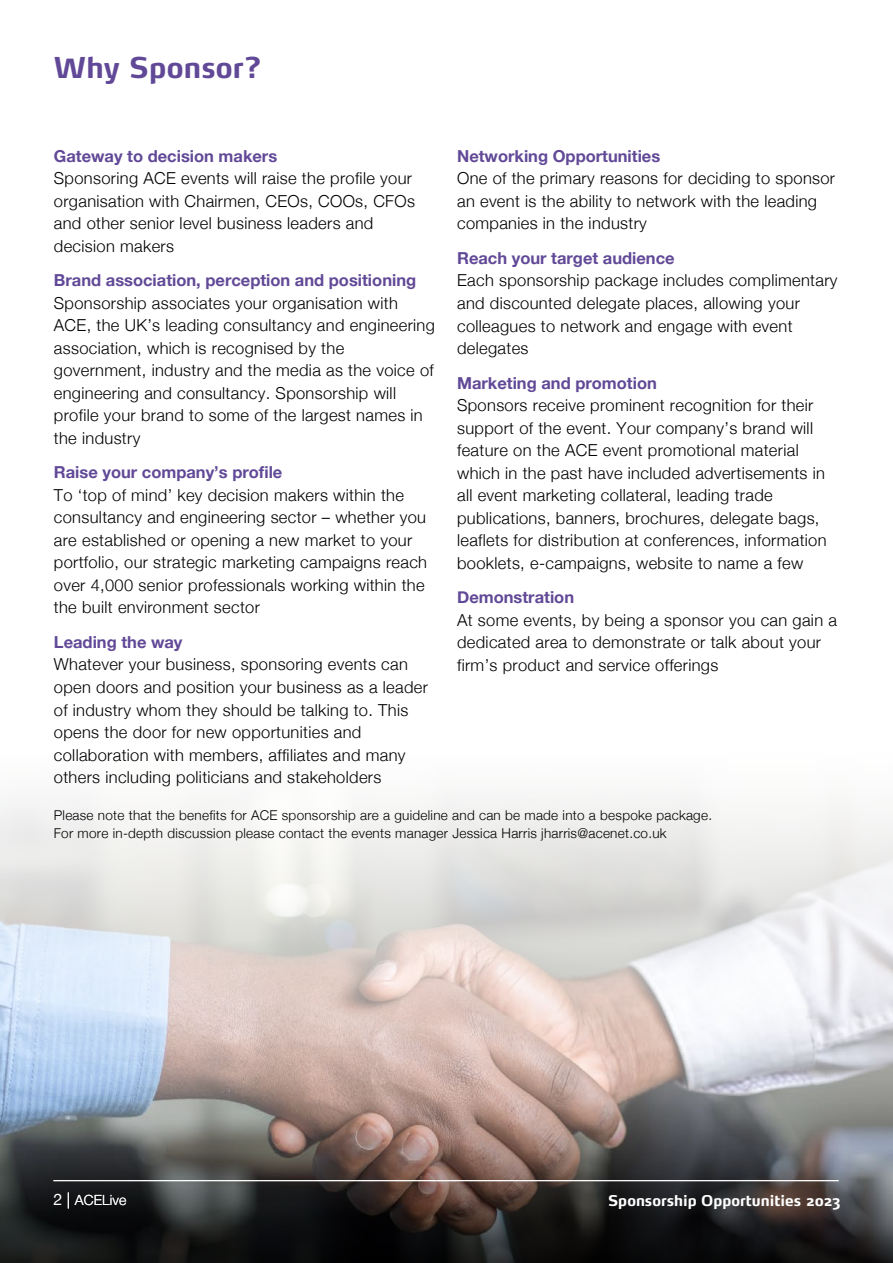
<style>
.page{position:relative;width:893px;height:1263px;background:#fff}
.page>*{position:absolute;margin:0;border:0;box-sizing:border-box;transform-origin:0 0}
.t1{font:700 28.5px "Max";letter-spacing:.01em;color:#614997}
.t2{font:300 16.5px/22.5px "Helvetica Neue";letter-spacing:.02em;color:#000}
.t3{font:700 16.5px "Helvetica Neue";color:#614997}
.t4{font:700 14.7px "Max";color:#fff}
.t5{font:300 13.95px "Helvetica Neue";letter-spacing:.01em;color:#fff}
.t6{font:300 13.5px/18px "Helvetica Neue";letter-spacing:.02em;color:#000}
.s1{font-weight:400;font-size:16.05px}
</style>
<div class="page">
<svg style="left:0;top:796px;width:893px;height:172px"></svg>
<img style="left:0;top:968px;width:893px;height:295px">
<hr style="left:53px;top:1180px;width:786px;height:1px;background:#fff">
<h1 class="t1" style="left:54px;top:49px;width:209px">Why Sponsor?</h1>
<p class="t3" style="left:54px;top:146px;width:225px">Gateway to decision makers</p>
<p class="t2" style="left:54px;top:166px;width:363px">Sponsoring ACE events will raise the profile your organisation with Chairmen, CEOs, COOs, CFOs and other senior level business leaders and decision makers</p>
<p class="t3" style="left:54px;top:270px;width:364px">Brand association, perception and positioning</p>
<p class="t2" style="left:54px;top:290px;width:383px">Sponsorship associates your organisation with ACE, the UK’s leading consultancy and engineering association, which is recognised by the government, industry and the media as the voice of engineering and consultancy. Sponsorship will profile your brand to some of the largest names in the industry</p>
<p class="t3" style="left:54px;top:462px;width:230px">Raise your company’s profile</p>
<p class="t2" style="left:54px;top:483px;width:375px">To ‘top of mind’ key decision makers within the consultancy and engineering sector – whether you are established or opening a new market to your portfolio, our strategic marketing campaigns reach over 4,000 senior professionals working within the the built environment sector</p>
<p class="t3" style="left:54px;top:632px;width:130px">Leading the way</p>
<p class="t2" style="left:54px;top:652px;width:376px">Whatever your business, sponsoring events can open doors and position your business as a leader of industry whom they should be talking to. This opens the door for new opportunities and collaboration with members, affiliates and many others including politicians and stakeholders</p>
<p class="t3" style="left:457px;top:146px;width:205px">Networking Opportunities</p>
<p class="t2" style="left:457px;top:166px;width:380px">One of the primary reasons for deciding to sponsor an event is the ability to network with the leading companies in the industry</p>
<p class="t3" style="left:457px;top:248px;width:219px">Reach your target audience</p>
<p class="t2" style="left:457px;top:268px;width:382px">Each sponsorship package includes complimentary and discounted delegate places, allowing your colleagues to network and engage with event delegates</p>
<p class="t3" style="left:457px;top:372px;width:201px">Marketing and promotion</p>
<p class="t2" style="left:457px;top:393px;width:371px">Sponsors receive prominent recognition for their support of the event. Your company’s brand will feature on the ACE event promotional material which in the past have included advertisements in all event marketing collateral, leading trade publications, banners, brochures, delegate bags, leaflets for distribution at conferences, information booklets, e-campaigns, website to name a few</p>
<p class="t3" style="left:457px;top:587px;width:119px">Demonstration</p>
<p class="t2" style="left:457px;top:607px;width:381px">At some events, by being a sponsor you can gain a dedicated area to demonstrate or talk about your firm’s product and service offerings</p>
<p class="t6" style="left:54px;top:805px;width:660px">Please note that the benefits for ACE sponsorship are a guideline and can be made into a bespoke package.<br>For more in-depth discussion please contact the events manager Jessica Harris jharris@acenet.co.uk</p>
<p class="t5" style="left:53px;top:1189px;width:75px"><span class="s1">2 |</span> ACELive</p>
<p class="t4" style="left:608px;top:1191px;width:234px">Sponsorship Opportunities 2023</p>
</div>
